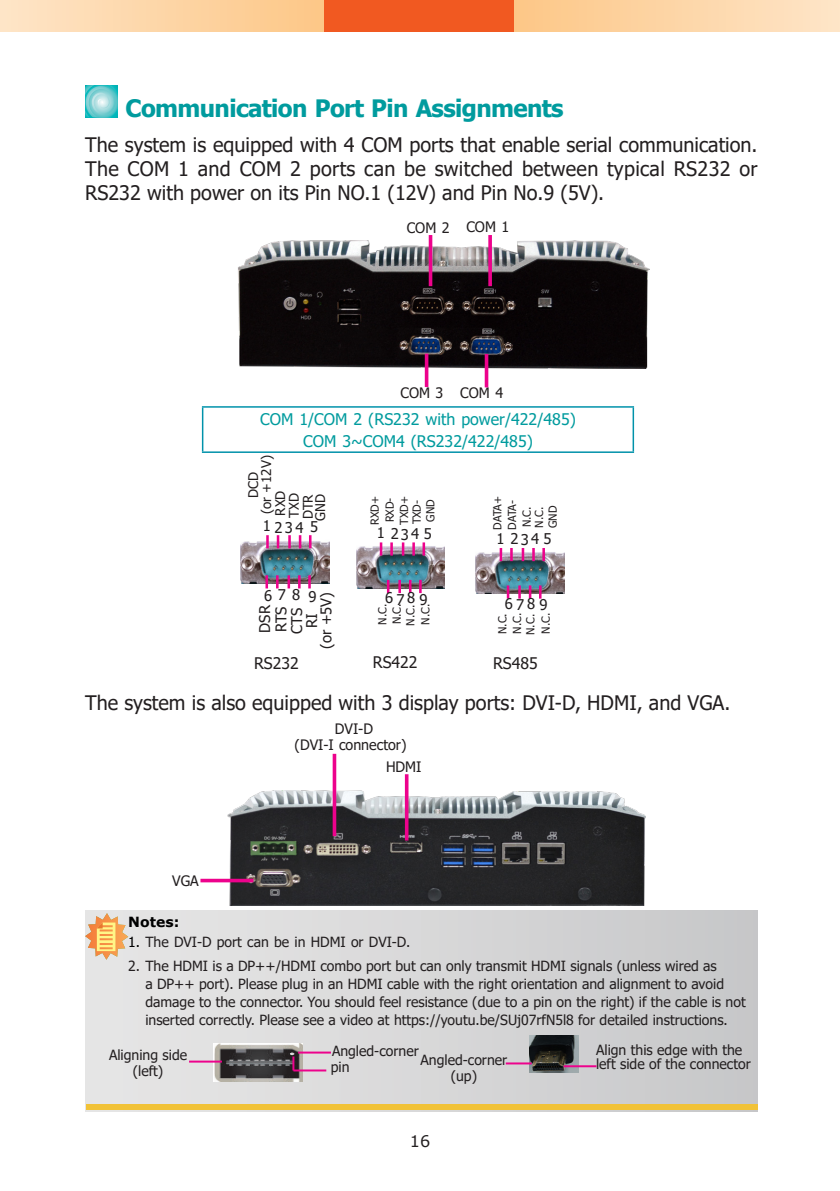
<style>
.page{position:relative;width:840px;height:1191px;background:#fff}
.page>*{position:absolute;margin:0;border:0;box-sizing:border-box;transform-origin:0 0}
.t1{font:700 24px "Tahoma";letter-spacing:-.025em;color:#009b9e}
.t2{font:20px/24px "Tahoma";color:#231f20;text-align:justify}
.t3{font:16px/21.6px "Tahoma";color:#009b9e;text-align:center}
.t4{font:16px "Tahoma";color:#231f20}
.t5{font:16px "Verdana";color:#231f20}
.t6{font:14.8px "Tahoma";letter-spacing:.165em;color:#231f20}
.t7{font:14.8px/15.4px "Tahoma";color:#231f20;text-align:center}
.t8{font:14.4px/16.2px "Tahoma";color:#231f20;text-align:center}
.t9{font:14px/18px "Tahoma";color:#231f20}
.t10{font:700 14px "Verdana";color:#000}
.t11{font:13.4px "Tahoma";color:#231f20}
.t12{font:11px/14px "Tahoma";color:#231f20}
.t13{font:11px/14.6px "Tahoma";letter-spacing:-.055em;color:#231f20}
.s1{color:#000}
</style>
<div class="page">
<div style="left:322px;top:0;width:192px;height:32px;background:#f15921"></div>
<div style="left:514px;top:0;width:325px;height:32px;background:linear-gradient(to right,#fdc786,#fee5c8)"></div>
<div style="left:0;top:0;width:323px;height:32px;background:linear-gradient(to right,#fee5c8,#fdc787)"></div>
<svg style="left:85px;top:85px;width:32px;height:32px"></svg>
<hr style="left:202px;top:406px;width:431px;height:2px;background:#0092aa">
<hr style="left:202px;top:408px;width:1px;height:43px;background:#0092aa">
<hr style="left:632px;top:408px;width:1px;height:43px;background:#0092aa">
<hr style="left:202px;top:451px;width:431px;height:2px;background:#0092aa">
<div style="left:85px;top:911px;width:672px;height:200px;background:linear-gradient(to right,#e8e7e7,#c7c7c9)"></div>
<svg style="left:85px;top:913px;width:43px;height:46px;background:#eec491"></svg>
<div style="left:86px;top:1104px;width:671px;height:6px;background:#f1c237"></div>
<img style="left:529px;top:1036px;width:49px;height:36px">
<hr style="left:563px;top:1065px;width:33px;height:2px;background:#ed028c">
<hr style="left:505px;top:1062px;width:26px;height:2px;background:#ed028c">
<img style="left:213px;top:1043px;width:89px;height:38px">
<hr style="left:298px;top:1051px;width:33px;height:2px;background:#ed028c">
<hr style="left:189px;top:1060px;width:33px;height:2px;background:#ed028c">
<hr style="left:293px;top:1069px;width:33px;height:2px;background:#ed028c">
<svg style="left:290px;top:1052px;width:4px;height:18px"></svg>
<img style="left:227px;top:791px;width:418px;height:114px">
<svg style="left:332px;top:754px;width:4px;height:82px"></svg>
<svg style="left:404px;top:774px;width:4px;height:66px"></svg>
<svg style="left:200px;top:878px;width:53px;height:4px"></svg>
<img style="left:240px;top:539px;width:89px;height:44px">
<svg style="left:309px;top:535px;width:2px;height:13px"></svg>
<svg style="left:298px;top:535px;width:3px;height:13px"></svg>
<svg style="left:288px;top:535px;width:2px;height:13px"></svg>
<svg style="left:276px;top:535px;width:3px;height:13px"></svg>
<svg style="left:266px;top:535px;width:2px;height:13px"></svg>
<svg style="left:308px;top:575px;width:2px;height:13px"></svg>
<svg style="left:298px;top:575px;width:2px;height:13px"></svg>
<svg style="left:287px;top:575px;width:3px;height:13px"></svg>
<svg style="left:276px;top:575px;width:2px;height:13px"></svg>
<svg style="left:265px;top:575px;width:3px;height:13px"></svg>
<img style="left:356px;top:544px;width:88px;height:44px">
<svg style="left:422px;top:542px;width:3px;height:13px"></svg>
<svg style="left:412px;top:542px;width:2px;height:13px"></svg>
<svg style="left:401px;top:542px;width:3px;height:13px"></svg>
<svg style="left:390px;top:542px;width:2px;height:13px"></svg>
<svg style="left:379px;top:542px;width:3px;height:13px"></svg>
<svg style="left:419px;top:580px;width:2px;height:13px"></svg>
<svg style="left:409px;top:580px;width:2px;height:13px"></svg>
<svg style="left:398px;top:580px;width:3px;height:13px"></svg>
<svg style="left:386px;top:580px;width:3px;height:13px"></svg>
<img style="left:475px;top:550px;width:89px;height:44px">
<svg style="left:542px;top:548px;width:2px;height:13px"></svg>
<svg style="left:532px;top:548px;width:2px;height:13px"></svg>
<svg style="left:521px;top:548px;width:3px;height:13px"></svg>
<svg style="left:510px;top:548px;width:2px;height:13px"></svg>
<svg style="left:499px;top:548px;width:3px;height:13px"></svg>
<svg style="left:538px;top:585px;width:3px;height:13px"></svg>
<svg style="left:528px;top:585px;width:3px;height:13px"></svg>
<svg style="left:518px;top:585px;width:2px;height:13px"></svg>
<svg style="left:506px;top:585px;width:3px;height:13px"></svg>
<img style="left:238px;top:240px;width:410px;height:128px">
<svg style="left:428px;top:235px;width:4px;height:51px"></svg>
<hr style="left:488px;top:235px;width:3px;height:51px;background:#ed028c">
<svg style="left:424px;top:354px;width:4px;height:33px"></svg>
<svg style="left:484px;top:354px;width:4px;height:33px"></svg>
<h1 class="t1" style="left:125px;top:91px;width:439px">Communication Port Pin Assignments</h1>
<h2 class="t2" style="left:85px;top:134px;width:673px">The system is equipped with 4 COM ports that enable serial communication.<br>The COM 1 and COM 2 ports can be switched between typical RS232 or RS232 with power on its Pin NO.1 (12V) and Pin No.9 (5V).</h2>
<p class="t8" style="left:406px;top:220px;width:44px">COM 2</p>
<p class="t8" style="left:466px;top:220px;width:44px">COM 1</p>
<p class="t8" style="left:400px;top:386px;width:104px">COM 3 COM 4</p>
<p class="t3" style="left:260px;top:409px;width:317px">COM 1/COM 2 (RS232 with power/422/485)<br>COM 3~COM4 (RS232/422/485)</p>
<p class="t11" style="left:257px;top:514px;width:60px;rotate:-90deg">(or +12V)</p>
<p class="t11" style="left:244px;top:497px;width:28px;rotate:-90deg">DCD</p>
<p class="t11" style="left:271px;top:515px;width:27px;rotate:-90deg">RXD</p>
<p class="t11" style="left:285px;top:518px;width:26px;rotate:-90deg">TXD</p>
<p class="t11" style="left:299px;top:519px;width:26px;rotate:-90deg">DTR</p>
<p class="t11" style="left:311px;top:521px;width:28px;rotate:-90deg">GND</p>
<p class="t6" style="left:262px;top:518px;width:57px">1234 5</p>
<p class="t12" style="left:368px;top:525px;width:30px;line-height:14.6px;rotate:-90deg">RXD+<br>RXD-<br>TXD+</p>
<p class="t12" style="left:410px;top:524px;width:27px;rotate:-90deg">TXD-<br>GND</p>
<p class="t13" style="left:490px;top:530px;width:36px;rotate:-90deg">DATA+<br>DATA-<br>N.C.</p>
<p class="t12" style="left:532px;top:528px;width:24px;rotate:-90deg">N.C.<br>GND</p>
<p class="t6" style="left:496px;top:529px;width:57px">1 2345</p>
<p class="t6" style="left:376px;top:523px;width:57px">1 2345</p>
<p class="t6" style="left:264px;top:585px;width:54px">678 9</p>
<p class="t6" style="left:385px;top:588px;width:44px">6789</p>
<p class="t7" style="left:258px;top:649px;width:58px;rotate:-90deg">DSR<br>RTS<br>CTS<br>RI<br>(or +5V)</p>
<p class="t12" style="left:376px;top:625px;width:23px;text-align:justify;rotate:-90deg">N.C.<br>N.C.<br>N.C.</p>
<p class="t12" style="left:419px;top:624px;width:22px;rotate:-90deg">N.C.</p>
<p class="t6" style="left:504px;top:594px;width:44px">6789</p>
<p class="t12" style="left:496px;top:635px;width:23px;text-align:justify;rotate:-90deg">N.C.<br>N.C.<br>N.C.</p>
<p class="t12" style="left:539px;top:634px;width:22px;rotate:-90deg">N.C.</p>
<p class="t4" style="left:254px;top:652px;width:46px">RS232</p>
<p class="t4" style="left:373px;top:652px;width:46px">RS422</p>
<p class="t4" style="left:493px;top:652px;width:46px">RS485</p>
<h2 class="t2" style="left:85px;top:691px;width:646px">The system is also equipped with 3 display ports: DVI-D, HDMI, and VGA.</h2>
<p class="t8" style="left:172px;top:873px;width:28px">VGA</p>
<p class="t8" style="left:294px;top:721px;width:113px">DVI-D<br>(DVI-I connector)</p>
<p class="t8" style="left:386px;top:759px;width:37px">HDMI</p>
<p class="t10" style="left:128px;top:911px;width:53px">Notes:</p>
<p class="t9" style="left:128px;top:934px;width:283px"><span class="s1">1.</span> The DVI-D port can be in HDMI or DVI-D.</p>
<p class="t9" style="left:145px;top:958px;width:601px;text-indent:-17px">2. The HDMI is a DP++/HDMI combo port but can only transmit HDMI signals (unless wired as<br>a DP++ port). Please plug in an HDMI cable with the right orientation and alignment to avoid damage to the connector. You should feel resistance (due to a pin on the right) if the cable is not inserted correctly. Please see a video at https://youtu.be/SUj07rfN5l8 for detailed instructions.</p>
<p class="t9" style="left:109px;top:1047px;width:80px;line-height:16px;text-align:center">Aligning side (left)</p>
<p class="t9" style="left:332px;top:1042px;width:88px">Angled-corner</p>
<p class="t9" style="left:420px;top:1052px;width:88px;line-height:16px;text-align:center">Angled-corner (up)</p>
<p class="t9" style="left:330px;top:1059px;width:20px">pin</p>
<p class="t5" style="left:409px;top:1129px;width:22px">16</p>
<p class="t9" style="left:595px;top:1044px;width:156px;line-height:14px">Align this edge with the left side of the connector</p>
</div>
